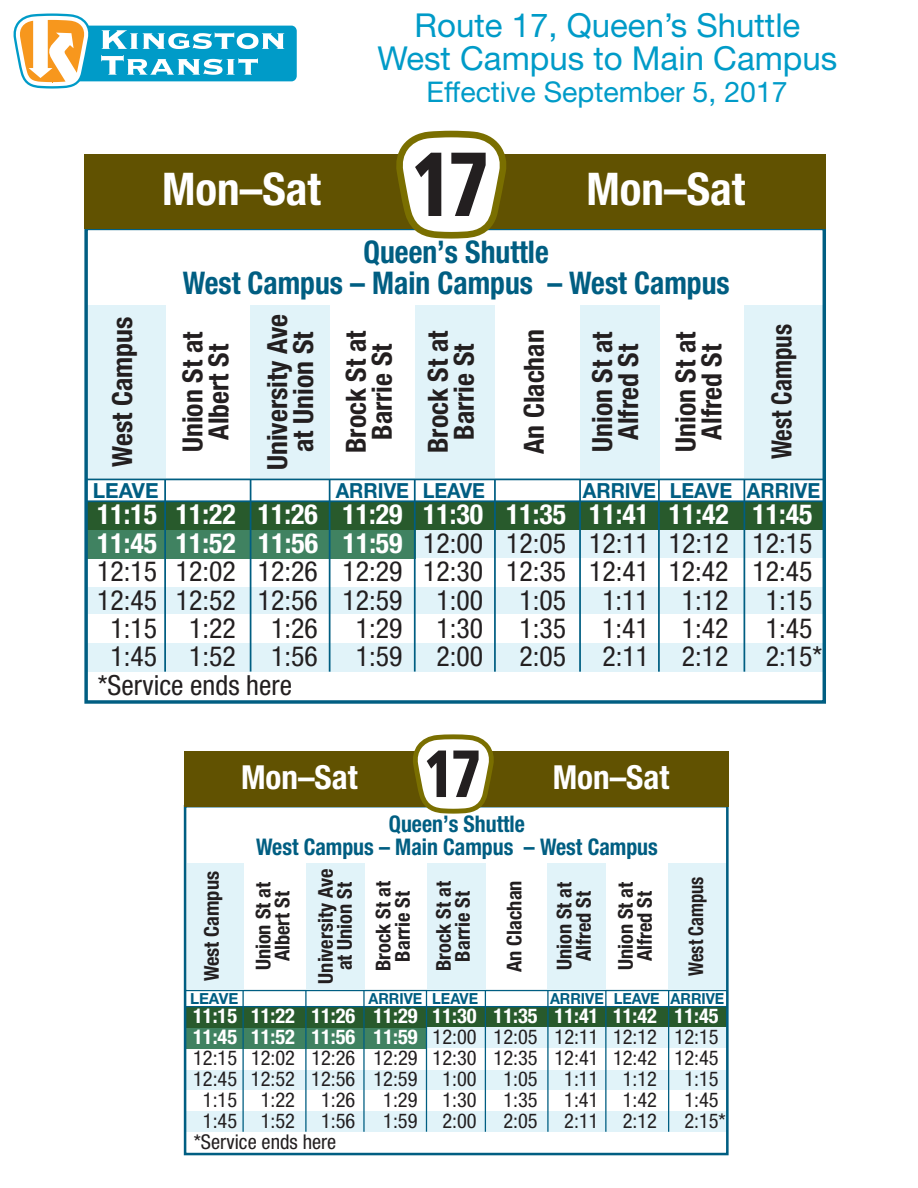
<style>
.page{position:relative;width:918px;height:1188px;background:#fff}
.page>*{position:absolute;margin:0;border:0;box-sizing:border-box;transform-origin:0 0}
.t1{font:700 condensed 45.15px "Helvetica Neue LT Pro";color:#fff}
.t2{font:700 condensed 33.15px "Helvetica Neue LT Pro";color:#fff}
.t3{font:33px "Helvetica Neue LT Pro";color:#009bc8}
.t4{font:700 condensed 31.2px/31.2px "Helvetica Neue LT Pro";color:#005e82;text-align:center;scale:.95 1}
.t5{font:28.5px "Helvetica Neue LT Pro";color:#009bc8}
.t6{font:condensed 27.75px/28.5px "Helvetica Neue LT Pro";color:#231f20;text-align:justify}
.t7{font:700 condensed 27.75px/26.1px "Helvetica Neue LT Pro";color:#231f20;text-align:center}
.t8{font:700 condensed 27.75px "Helvetica Neue LT Pro";color:#231f20;scale:.9 1}
.t9{font:700 condensed 22.95px/23px "Helvetica Neue LT Pro";color:#005e82;text-align:center;scale:.95 1}
.t10{font:700 20.85px "Helvetica Neue LT Pro";color:#005e82;scale:.95 1}
.t11{font:700 20.85px "Helvetica Neue LT Pro";color:#005e82}
.t12{font:condensed 20.4px/20.9px "Helvetica Neue LT Pro";color:#231f20;text-align:justify}
.t13{font:700 condensed 20.4px/19.2px "Helvetica Neue LT Pro";color:#231f20;text-align:center}
.t14{font:700 condensed 20.4px "Helvetica Neue LT Pro";color:#231f20;scale:.9 1}
.t15{font:700 15.3px "Helvetica Neue LT Pro";color:#005e82;scale:.95 1}
.t16{font:700 15.3px "Helvetica Neue LT Pro";color:#005e82}
.s1{font-weight:700;color:#fff}
</style>
<div class="page">
<div style="left:87px;top:530px;width:328px;height:28px;background:#408261"></div>
<div style="left:87px;top:502px;width:736px;height:28px;background:#285a2c"></div>
<div style="left:88px;top:588px;width:735px;height:26px;background:#e1f3f9"></div>
<div style="left:416px;top:530px;width:407px;height:28px;background:#e1f3f9"></div>
<div style="left:87px;top:644px;width:736px;height:28px;background:#e1f3f9"></div>
<hr style="left:86px;top:479px;width:738px;height:1px;background:#005e82">
<hr style="left:86px;top:500px;width:738px;height:2px;background:#005e82">
<div style="left:89px;top:305px;width:77px;height:173px;background:#e1f3f9"></div>
<div style="left:251px;top:305px;width:79px;height:173px;background:#e1f3f9"></div>
<div style="left:415px;top:305px;width:80px;height:173px;background:#e1f3f9"></div>
<div style="left:580px;top:305px;width:79px;height:173px;background:#e1f3f9"></div>
<div style="left:744px;top:305px;width:80px;height:173px;background:#e1f3f9"></div>
<hr style="left:579px;top:479px;width:2px;height:193px;background:#005e82">
<hr style="left:658px;top:479px;width:2px;height:193px;background:#005e82">
<hr style="left:744px;top:479px;width:1px;height:193px;background:#005e82">
<hr style="left:494px;top:479px;width:2px;height:193px;background:#005e82">
<hr style="left:414px;top:479px;width:2px;height:193px;background:#005e82">
<hr style="left:329px;top:479px;width:2px;height:193px;background:#005e82">
<hr style="left:250px;top:479px;width:1px;height:193px;background:#005e82">
<hr style="left:164px;top:479px;width:2px;height:193px;background:#005e82">
<div style="left:84px;top:227px;width:742px;height:477px;border:3px solid #005e82"></div>
<div style="left:84px;top:154px;width:742px;height:75px;background:#615201"></div>
<svg style="left:396px;top:131px;width:110px;height:108px"></svg>
<div style="left:186px;top:1028px;width:241px;height:20px;background:#408261"></div>
<div style="left:186px;top:1007px;width:541px;height:20px;background:#285a2c"></div>
<div style="left:186px;top:1070px;width:541px;height:19px;background:#e1f3f9"></div>
<div style="left:427px;top:1028px;width:300px;height:20px;background:#e1f3f9"></div>
<div style="left:186px;top:1111px;width:541px;height:21px;background:#e1f3f9"></div>
<hr style="left:185px;top:990px;width:542px;height:1px;background:#005e82">
<hr style="left:185px;top:1006px;width:542px;height:1px;background:#005e82">
<div style="left:187px;top:863px;width:56px;height:127px;background:#e1f3f9"></div>
<div style="left:306px;top:863px;width:58px;height:127px;background:#e1f3f9"></div>
<div style="left:427px;top:863px;width:58px;height:127px;background:#e1f3f9"></div>
<div style="left:548px;top:863px;width:58px;height:127px;background:#e1f3f9"></div>
<div style="left:669px;top:863px;width:58px;height:127px;background:#e1f3f9"></div>
<hr style="left:547px;top:990px;width:2px;height:142px;background:#005e82">
<hr style="left:605px;top:990px;width:2px;height:142px;background:#005e82">
<hr style="left:668px;top:990px;width:1px;height:142px;background:#005e82">
<hr style="left:485px;top:990px;width:1px;height:142px;background:#005e82">
<hr style="left:426px;top:990px;width:1px;height:142px;background:#005e82">
<hr style="left:363px;top:990px;width:2px;height:142px;background:#005e82">
<hr style="left:305px;top:990px;width:2px;height:142px;background:#005e82">
<hr style="left:242px;top:990px;width:2px;height:142px;background:#005e82">
<div style="left:184px;top:805px;width:545px;height:350px;border:3px solid #005e82"></div>
<div style="left:184px;top:752px;width:545px;height:55px;background:#615201"></div>
<svg style="left:413px;top:734px;width:81px;height:80px"></svg>
<div style="left:31px;top:26px;width:266px;height:55px;background:#009bc8;border-radius:5px"></div>
<svg style="left:102px;top:30px;width:182px;height:19px"></svg>
<svg style="left:101px;top:55px;width:157px;height:20px"></svg>
<svg style="left:14px;top:14px;width:77px;height:75px"></svg>
<p class="t3" style="left:415px;top:5px;width:387px">Route 17, Queen’s Shuttle</p>
<p class="t3" style="left:378px;top:38px;width:461px">West Campus to Main Campus</p>
<p class="t5" style="left:427px;top:75px;width:363px">Effective September 5, 2017</p>
<p class="t1" style="left:162px;top:162px;width:160px">Mon–Sat</p>
<p class="t1" style="left:587px;top:162px;width:160px">Mon–Sat</p>
<p class="t7" style="left:109px;top:467px;width:152px;rotate:-90deg">West Campus</p>
<p class="t4" style="left:183px;top:237px;width:577px">Queen’s Shuttle<br>West Campus – Main Campus – West Campus</p>
<p class="t7" style="left:180px;top:452px;width:122px;rotate:-90deg">Union St at<br>Albert St</p>
<p class="t7" style="left:264px;top:470px;width:158px;rotate:-90deg">University Ave at Union St</p>
<p class="t7" style="left:343px;top:453px;width:124px;rotate:-90deg">Brock St at<br>Barrie St</p>
<p class="t7" style="left:425px;top:453px;width:124px;rotate:-90deg">Brock St at<br>Barrie St</p>
<p class="t7" style="left:521px;top:454px;width:126px;rotate:-90deg">An Clachan</p>
<p class="t7" style="left:589px;top:452px;width:122px;rotate:-90deg">Union St at<br>Alfred St</p>
<p class="t7" style="left:673px;top:452px;width:122px;rotate:-90deg">Union St at</p>
<p class="t8" style="left:765px;top:459px;width:152px;rotate:-90deg">West Campus</p>
<p class="t7" style="left:699px;top:440px;width:97px;rotate:-90deg">Alfred St</p>
<p class="t11" style="left:93px;top:477px;width:67px">LEAVE</p>
<p class="t10" style="left:423px;top:477px;width:67px">LEAVE</p>
<p class="t10" style="left:747px;top:477px;width:79px">ARRIVE</p>
<p class="t10" style="left:336px;top:477px;width:79px">ARRIVE</p>
<p class="t10" style="left:583px;top:477px;width:159px">ARRIVE LEAVE</p>
<p class="t6" style="left:97px;top:500px;width:717px"><span class="s1">11:15 11:22 11:26 11:29 11:30 11:35 11:41 11:42 11:45<br>11:45 11:52 11:56 11:59</span> 12:00 12:05 12:11 12:12 12:15<br>12:15 12:02 12:26 12:29 12:30 12:35 12:41 12:42 12:45<br>12:45 12:52 12:56 12:59 1:00</p>
<p class="t6" style="left:519px;top:585px;width:48px">1:05</p>
<p class="t6" style="left:602px;top:585px;width:128px">1:11 1:12</p>
<p class="t6" style="left:766px;top:585px;width:48px">1:15</p>
<p class="t6" style="left:110px;top:614px;width:127px">1:15 1:22</p>
<p class="t6" style="left:271px;top:614px;width:48px">1:26</p>
<p class="t6" style="left:356px;top:614px;width:129px">1:29 1:30</p>
<p class="t6" style="left:519px;top:614px;width:48px">1:35</p>
<p class="t6" style="left:602px;top:614px;width:128px">1:41 1:42</p>
<p class="t6" style="left:766px;top:614px;width:48px">1:45</p>
<p class="t6" style="left:110px;top:642px;width:127px">1:45 1:52</p>
<p class="t6" style="left:271px;top:642px;width:48px">1:56</p>
<p class="t6" style="left:356px;top:642px;width:129px">1:59 2:00</p>
<p class="t6" style="left:519px;top:642px;width:48px">2:05</p>
<p class="t6" style="left:602px;top:642px;width:128px">2:11 2:12</p>
<p class="t6" style="left:766px;top:642px;width:58px">2:15*</p>
<p class="t6" style="left:98px;top:671px;width:196px">*Service ends here</p>
<p class="t2" style="left:241px;top:758px;width:118px">Mon–Sat</p>
<p class="t2" style="left:553px;top:758px;width:118px">Mon–Sat</p>
<p class="t9" style="left:256px;top:812px;width:424px">Queen’s Shuttle<br>West Campus – Main Campus – West Campus</p>
<p class="t13" style="left:316px;top:984px;width:116px;rotate:-90deg">University Ave at Union St</p>
<p class="t13" style="left:202px;top:981px;width:112px;rotate:-90deg">West Campus</p>
<p class="t13" style="left:254px;top:970px;width:90px;rotate:-90deg">Union St at<br>Albert St</p>
<p class="t12" style="left:193px;top:1006px;width:527px"><span class="s1">11:15 11:22 11:26 11:29 11:30 11:35 11:41 11:42 11:45<br>11:45 11:52 11:56 11:59</span> 12:00 12:05 12:11 12:12 12:15<br>12:15 12:02 12:26 12:29 12:30 12:35 12:41 12:42 12:45<br>12:45 12:52 12:56 12:59 1:00</p>
<p class="t13" style="left:616px;top:970px;width:90px;rotate:-90deg">Union St at</p>
<p class="t14" style="left:684px;top:976px;width:112px;rotate:-90deg">West Campus</p>
<p class="t13" style="left:374px;top:971px;width:91px;rotate:-90deg">Brock St at<br>Barrie St</p>
<p class="t13" style="left:434px;top:971px;width:91px;rotate:-90deg">Brock St at<br>Barrie St</p>
<p class="t13" style="left:505px;top:972px;width:93px;rotate:-90deg">An Clachan</p>
<p class="t13" style="left:555px;top:970px;width:90px;rotate:-90deg">Union St at<br>Alfred St</p>
<p class="t13" style="left:635px;top:961px;width:72px;rotate:-90deg">Alfred St</p>
<p class="t16" style="left:190px;top:989px;width:50px">LEAVE</p>
<p class="t15" style="left:432px;top:989px;width:50px">LEAVE</p>
<p class="t15" style="left:671px;top:989px;width:58px">ARRIVE</p>
<p class="t15" style="left:368px;top:989px;width:58px">ARRIVE</p>
<p class="t15" style="left:550px;top:989px;width:117px">ARRIVE LEAVE</p>
<p class="t12" style="left:503px;top:1068px;width:36px">1:05</p>
<p class="t12" style="left:564px;top:1068px;width:94px">1:11 1:12</p>
<p class="t12" style="left:684px;top:1068px;width:36px">1:15</p>
<p class="t12" style="left:203px;top:1089px;width:94px">1:15 1:22</p>
<p class="t12" style="left:321px;top:1089px;width:36px">1:26</p>
<p class="t12" style="left:383px;top:1089px;width:95px">1:29 1:30</p>
<p class="t12" style="left:503px;top:1089px;width:36px">1:35</p>
<p class="t12" style="left:564px;top:1089px;width:94px">1:41 1:42</p>
<p class="t12" style="left:684px;top:1089px;width:36px">1:45</p>
<p class="t12" style="left:203px;top:1110px;width:94px">1:45 1:52</p>
<p class="t12" style="left:321px;top:1110px;width:36px">1:56</p>
<p class="t12" style="left:383px;top:1110px;width:95px">1:59 2:00</p>
<p class="t12" style="left:503px;top:1110px;width:36px">2:05</p>
<p class="t12" style="left:564px;top:1110px;width:94px">2:11 2:12</p>
<p class="t12" style="left:684px;top:1110px;width:43px">2:15*</p>
<p class="t12" style="left:194px;top:1131px;width:144px">*Service ends here</p>
</div>
